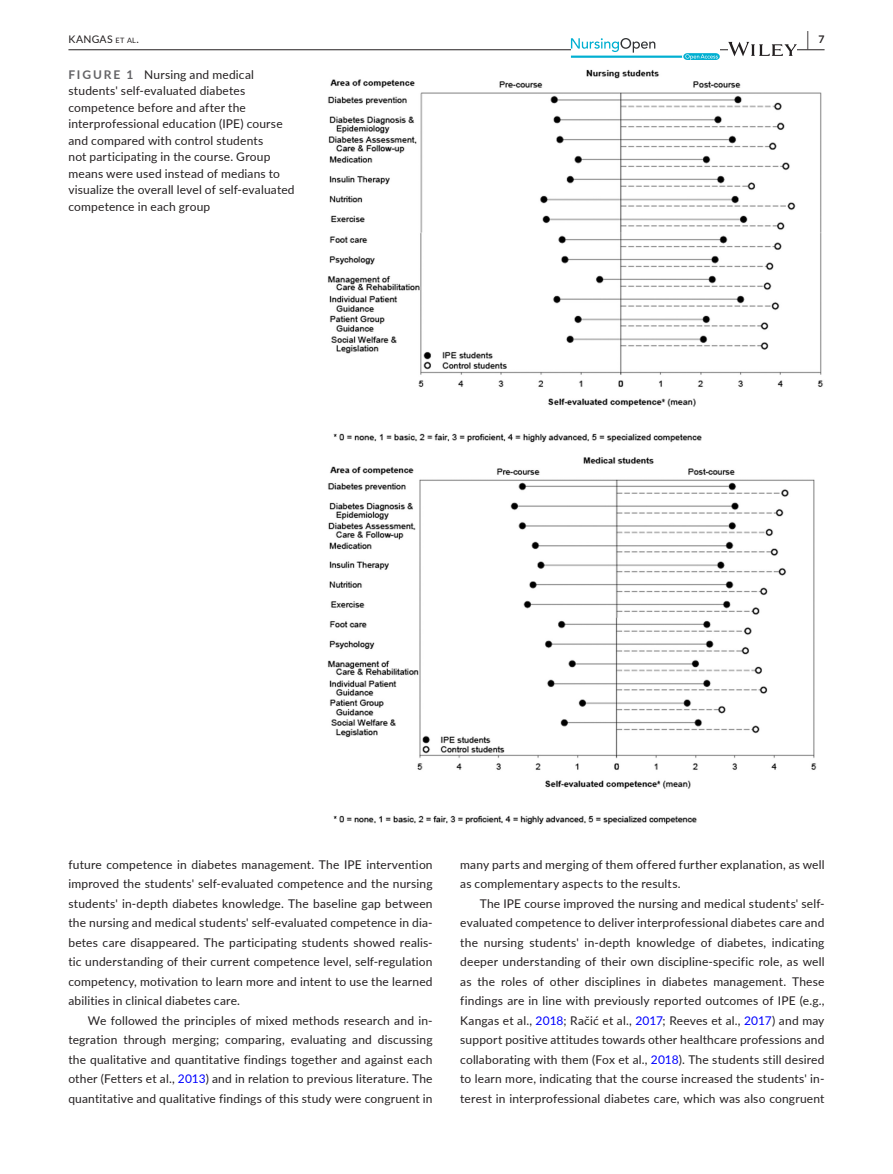
<style>
.page{position:relative;width:893px;height:1174px;background:#fff}
.page>*{position:absolute;margin:0;border:0;box-sizing:border-box;transform-origin:0 0}
.t1{font:700 19.5px "Lato";color:#231f20;scale:.43 1}
.t2{font:12px/19.5px "Lato";letter-spacing:.015em;color:#231f20;text-align:justify}
.t3{font:10.5px "Lato";letter-spacing:.03em;color:#231f20}
.s1{font-size:7.35px}
.s2{font-weight:700;color:#636366}
.s3{color:#00f}
</style>
<div class="page">
<hr style="left:68px;top:49px;width:756px;height:1px;background:#231f20">
<svg style="left:571px;top:38px;width:149px;height:22px"></svg>
<svg style="left:728px;top:42px;width:69px;height:14px"></svg>
<img style="left:327px;top:69px;width:496px;height:756px">
<p class="t3" style="left:68px;top:31px;width:72px">KANGAS <span class="s1">et al</span>.</p>
<h1 class="t1" style="left:807px;top:25px;width:43px">| <sup>7</sup></h1>
<p class="t2" style="left:68px;top:66px;width:228px;line-height:16.5px;text-align:left"><span class="s2">FIGURE 1</span> Nursing and medical students' self-evaluated diabetes competence before and after the interprofessional education (IPE) course and compared with control students<br>not participating in the course. Group means were used instead of medians to visualize the overall level of self-evaluated competence in each group</p>
<p class="t2" style="left:68px;top:854px;width:366px">future competence in diabetes management. The IPE intervention improved the students' self-evaluated competence and the nursing students' in-depth diabetes knowledge. The baseline gap between the nursing and medical students' self-evaluated competence in dia&shy;betes care disappeared. The participating students showed realis&shy;tic understanding of their current competence level, self-regulation competency, motivation to learn more and intent to use the learned abilities in clinical diabetes care.</p>
<p class="t2" style="left:68px;top:1010px;width:366px;text-indent:20px">We followed the principles of mixed methods research and in&shy;tegration through merging; comparing, evaluating and discussing the qualitative and quantitative findings together and against each other (Fetters et al., <span class="s3">2013</span>) and in relation to previous literature. The quantitative and qualitative findings of this study were congruent in</p>
<p class="t2" style="left:460px;top:854px;width:366px">many parts and merging of them offered further explanation, as well as complementary aspects to the results.</p>
<p class="t2" style="left:460px;top:893px;width:366px;text-indent:20px">The IPE course improved the nursing and medical students' self&shy;evaluated competence to deliver interprofessional diabetes care and the nursing students' in-depth knowledge of diabetes, indicating deeper understanding of their own discipline-specific role, as well as the roles of other disciplines in diabetes management. These findings are in line with previously reported outcomes of IPE (e.g., Kangas et al., <span class="s3">2018</span>; Račić et al., <span class="s3">2017</span>; Reeves et al., <span class="s3">2017</span>) and may support positive attitudes towards other healthcare professions and collaborating with them (Fox et al., <span class="s3">2018</span>). The students still desired to learn more, indicating that the course increased the students' in&shy;terest in interprofessional diabetes care, which was also congruent</p>
</div>
